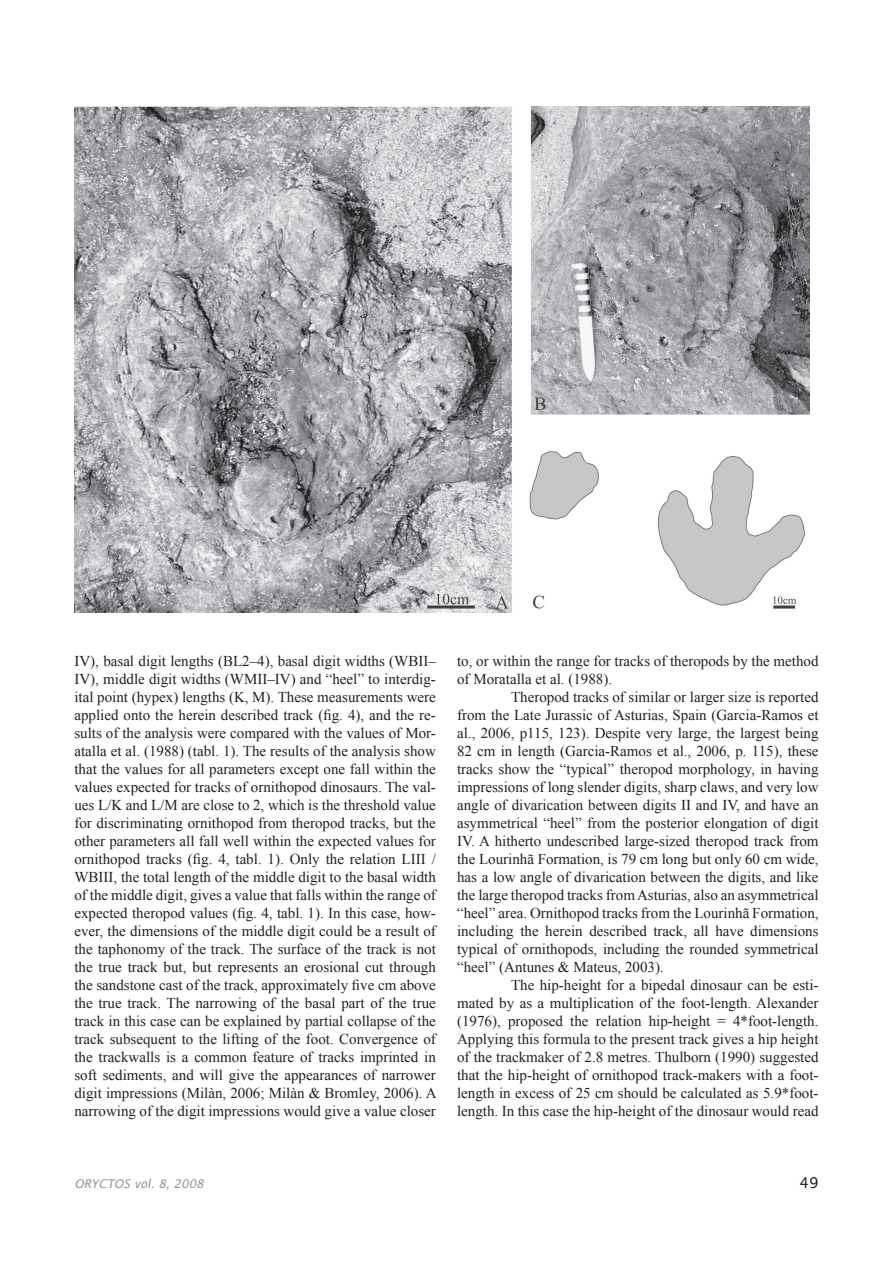
<style>
.page{position:relative;width:893px;height:1263px;background:#fff}
.page>*{position:absolute;margin:0;border:0;box-sizing:border-box;transform-origin:0 0}
.t1{font:15px/18px "Times New Roman";color:#231f20;text-align:justify}
.t2{font:15px "Lucida Sans";color:#231f20}
.t3{font:italic 12px "Lucida Sans";color:#939598}
</style>
<div class="page">
<img style="left:74px;top:106px;width:736px;height:506px">
<p class="t1" style="left:74px;top:652px;width:364px">IV), basal digit lengths (BL2–4), basal digit widths (WBII– IV), middle digit widths (WMII–IV) and “heel” to interdig&shy;ital point (hypex) lengths (K, M). These measurements were applied onto the herein described track (fig. 4), and the re&shy;sults of the analysis were compared with the values of Mor&shy;atalla et al. (1988) (tabl. 1). The results of the analysis show that the values for all parameters except one fall within the values expected for tracks of ornithopod dinosaurs. The val&shy;ues L/K and L/M are close to 2, which is the threshold value for discriminating ornithopod from theropod tracks, but the other parameters all fall well within the expected values for ornithopod tracks (fig. 4, tabl. 1). Only the relation LIII / WBIII, the total length of the middle digit to the basal width of the middle digit, gives a value that falls within the range of expected theropod values (fig. 4, tabl. 1). In this case, how&shy;ever, the dimensions of the middle digit could be a result of the taphonomy of the track. The surface of the track is not the true track but, but represents an erosional cut through the sandstone cast of the track, approximately five cm above the true track. The narrowing of the basal part of the true track in this case can be explained by partial collapse of the track subsequent to the lifting of the foot. Convergence of the trackwalls is a common feature of tracks imprinted in soft sediments, and will give the appearances of narrower digit impressions (Milàn, 2006; Milàn &amp; Bromley, 2006). A narrowing of the digit impressions would give a value closer</p>
<p class="t1" style="left:457px;top:652px;width:363px">to, or within the range for tracks of theropods by the method of Moratalla et al. (1988).</p>
<p class="t1" style="left:457px;top:688px;width:363px;text-indent:54px">Theropod tracks of similar or larger size is reported from the Late Jurassic of Asturias, Spain (Garcia-Ramos et al., 2006, p115, 123). Despite very large, the largest being 82 cm in length (Garcia-Ramos et al., 2006, p. 115), these tracks show the “typical” theropod morphology, in having impressions of long slender digits, sharp claws, and very low angle of divarication between digits II and IV, and have an asymmetrical “heel” from the posterior elongation of digit IV. A hitherto undescribed large-sized theropod track from the Lourinhã Formation, is 79 cm long but only 60 cm wide, has a low angle of divarication between the digits, and like the large theropod tracks from Asturias, also an asymmetrical “heel” area. Ornithopod tracks from the Lourinhã Formation, including the herein described track, all have dimensions typical of ornithopods, including the rounded symmetrical “heel” (Antunes &amp; Mateus, 2003).</p>
<p class="t1" style="left:457px;top:976px;width:363px;text-indent:54px">The hip-height for a bipedal dinosaur can be esti&shy;mated by as a multiplication of the foot-length. Alexander (1976), proposed the relation hip-height = 4*foot-length.<br>Applying this formula to the present track gives a hip height of the trackmaker of 2.8 metres. Thulborn (1990) suggested that the hip-height of ornithopod track-makers with a foot&shy;length in excess of 25 cm should be calculated as 5.9*foot&shy;length. In this case the hip-height of the dinosaur would read</p>
<p class="t3" style="left:74px;top:1177px;width:131px">ORYCTOS vol. 8, 2008</p>
<p class="t2" style="left:800px;top:1174px;width:20px">49</p>
</div>
